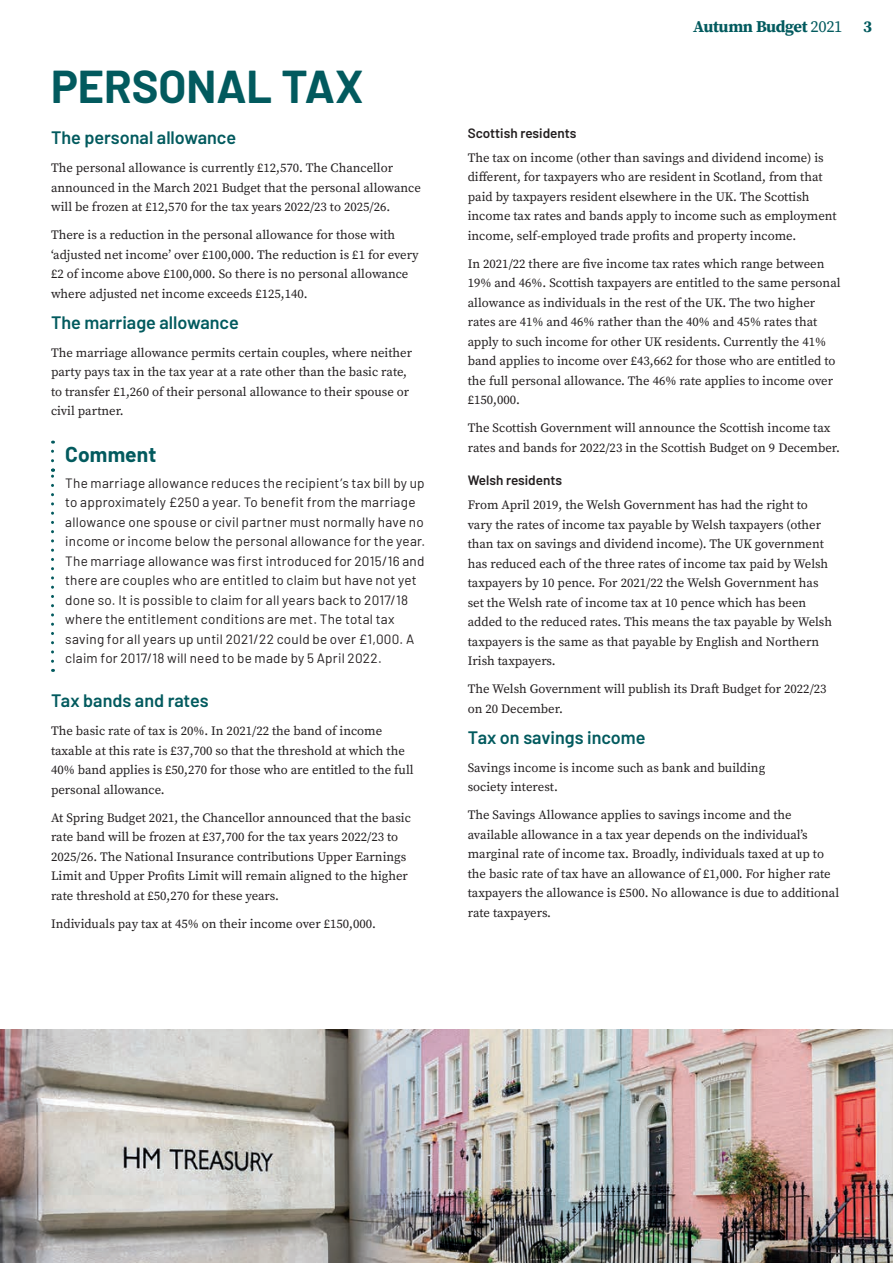
<style>
.page{position:relative;width:893px;height:1263px;background:#fff}
.page>*{position:absolute;margin:0;border:0;box-sizing:border-box;transform-origin:0 0}
.t1{font:700 45px "Barlow";color:#025a5e}
.t2{font:700 21px "Barlow";letter-spacing:.005em;color:#025a5e}
.t3{font:600 18px "Barlow";color:#025a5e}
.t4{font:700 16.5px "Source Serif Pro";letter-spacing:-.025em;color:#025a5e}
.t5{font:13.5px/19.5px "Barlow";letter-spacing:.015em;color:#231f20}
.t6{font:600 13.5px "Barlow";color:#231f20}
.t7{font:12.75px/19.5px "Source Serif Pro";color:#231f20}
.s1{font-weight:400}
</style>
<div class="page">
<img style="left:0;top:1029px;width:893px;height:234px">
<svg style="left:51px;top:441px;width:3px;height:20px"></svg>
<svg style="left:51px;top:469px;width:3px;height:192px"></svg>
<h1 class="t1" style="left:51px;top:53px;width:314px">PERSONAL TAX</h1>
<h3 class="t3" style="left:51px;top:124px;width:187px">The personal allowance</h3>
<p class="t7" style="left:51px;top:158px;width:371px">The personal allowance is currently £12,570. The Chancellor announced in the March 2021 Budget that the personal allowance will be frozen at £12,570 for the tax years 2022/23 to 2025/26.</p>
<p class="t7" style="left:51px;top:225px;width:369px">There is a reduction in the personal allowance for those with ‘adjusted net income’ over £100,000. The reduction is £1 for every £2 of income above £100,000. So there is no personal allowance where adjusted net income exceeds £125,140.</p>
<h3 class="t3" style="left:51px;top:309px;width:189px">The marriage allowance</h3>
<p class="t7" style="left:51px;top:343px;width:363px">The marriage allowance permits certain couples, where neither party pays tax in the tax year at a rate other than the basic rate, to transfer £1,260 of their personal allowance to their spouse or civil partner.</p>
<h2 class="t2" style="left:65px;top:438px;width:93px">Comment</h2>
<p class="t5" style="left:65px;top:472px;width:361px">The marriage allowance reduces the recipient’s tax bill by up to approximately £250 a year. To benefit from the marriage allowance one spouse or civil partner must normally have no income or income below the personal allowance for the year.<br>The marriage allowance was first introduced for 2015/16 and there are couples who are entitled to claim but have not yet done so. It is possible to claim for all years back to 2017/18 where the entitlement conditions are met. The total tax saving for all years up until 2021/22 could be over £1,000. A claim for 2017/18 will need to be made by 5 April 2022.</p>
<h3 class="t3" style="left:51px;top:687px;width:159px">Tax bands and rates</h3>
<p class="t7" style="left:51px;top:721px;width:364px">The basic rate of tax is 20%. In 2021/22 the band of income taxable at this rate is £37,700 so that the threshold at which the 40% band applies is £50,270 for those who are entitled to the full personal allowance.</p>
<p class="t7" style="left:51px;top:808px;width:361px">At Spring Budget 2021, the Chancellor announced that the basic rate band will be frozen at £37,700 for the tax years 2022/23 to 2025/26. The National Insurance contributions Upper Earnings Limit and Upper Profits Limit will remain aligned to the higher rate threshold at £50,270 for these years.</p>
<p class="t7" style="left:51px;top:914px;width:326px">Individuals pay tax at 45% on their income over £150,000.</p>
<p class="t4" style="left:693px;top:15px;width:180px">Autumn Budget <span class="s1">2021</span> 3</p>
<p class="t6" style="left:468px;top:123px;width:110px">Scottish residents</p>
<p class="t7" style="left:468px;top:148px;width:370px">The tax on income (other than savings and dividend income) is different, for taxpayers who are resident in Scotland, from that paid by taxpayers resident elsewhere in the UK. The Scottish income tax rates and bands apply to income such as employment income, self-employed trade profits and property income.</p>
<p class="t7" style="left:468px;top:254px;width:374px">In 2021/22 there are five income tax rates which range between 19% and 46%. Scottish taxpayers are entitled to the same personal allowance as individuals in the rest of the UK. The two higher rates are 41% and 46% rather than the 40% and 45% rates that apply to such income for other UK residents. Currently the 41% band applies to income over £43,662 for those who are entitled to the full personal allowance. The 46% rate applies to income over £150,000.</p>
<p class="t7" style="left:468px;top:418px;width:374px">The Scottish Government will announce the Scottish income tax rates and bands for 2022/23 in the Scottish Budget on 9 December.</p>
<p class="t6" style="left:468px;top:471px;width:96px">Welsh residents</p>
<p class="t7" style="left:468px;top:495px;width:366px">From April 2019, the Welsh Government has had the right to vary the rates of income tax payable by Welsh taxpayers (other than tax on savings and dividend income). The UK government has reduced each of the three rates of income tax paid by Welsh taxpayers by 10 pence. For 2021/22 the Welsh Government has set the Welsh rate of income tax at 10 pence which has been added to the reduced rates. This means the tax payable by Welsh taxpayers is the same as that payable by English and Northern Irish taxpayers.</p>
<p class="t7" style="left:468px;top:679px;width:360px">The Welsh Government will publish its Draft Budget for 2022/23 on 20 December.</p>
<h3 class="t3" style="left:468px;top:724px;width:179px">Tax on savings income</h3>
<p class="t7" style="left:468px;top:758px;width:299px">Savings income is income such as bank and building society interest.</p>
<p class="t7" style="left:468px;top:805px;width:373px">The Savings Allowance applies to savings income and the available allowance in a tax year depends on the individual’s marginal rate of income tax. Broadly, individuals taxed at up to the basic rate of tax have an allowance of £1,000. For higher rate taxpayers the allowance is £500. No allowance is due to additional rate taxpayers.</p>
</div>
